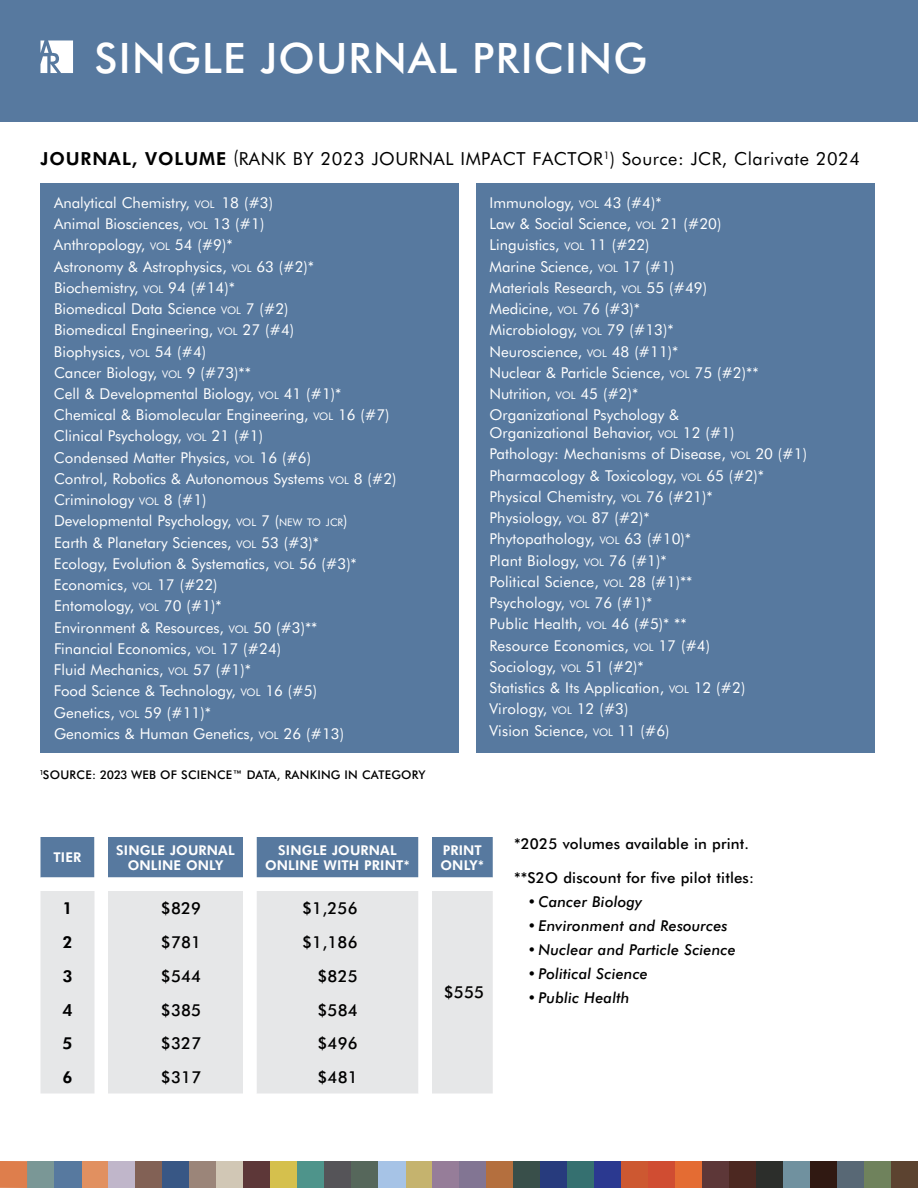
<style>
.page{position:relative;width:918px;height:1188px;background:#fff}
.page>*{position:absolute;margin:0;border:0;box-sizing:border-box;transform-origin:0 0}
.t1{font:500 42px "Futura BT";letter-spacing:.03em;color:#fff}
.t2{font:18px "Futura BT";letter-spacing:.03em;color:#000}
.t3{font:500 16.5px "Futura BT";letter-spacing:.01em;color:#000}
.t4{font:700 16.5px "Futura BT";color:#000}
.t5{font:15px/21.3px "Futura BT";color:#fff}
.t6{font:italic 500 15px "Futura BT";letter-spacing:.01em;color:#000}
.t7{font:500 15px "Futura BT";letter-spacing:.01em;color:#000}
.t8{font:700 13.5px/15px "Futura BT";letter-spacing:.01em;color:#fff;text-align:center}
.t9{font:500 12px "Futura BT";letter-spacing:.02em;color:#000}
.s1{font-weight:700}
.s2{font-size:10.5px}
.s3{font-style:inherit}
.s4{font-style:normal}
</style>
<div class="page">
<div style="left:81px;top:1161px;width:27px;height:27px;background:#e19060"></div>
<div style="left:54px;top:1161px;width:27px;height:27px;background:#57799f"></div>
<div style="left:27px;top:1161px;width:27px;height:27px;background:#7a9796"></div>
<div style="left:0;top:1161px;width:27px;height:27px;background:#de7e4c"></div>
<div style="left:270px;top:1161px;width:27px;height:27px;background:#d5c04d"></div>
<div style="left:243px;top:1161px;width:27px;height:27px;background:#5d3738"></div>
<div style="left:702px;top:1161px;width:27px;height:27px;background:#5d3738"></div>
<div style="left:729px;top:1161px;width:27px;height:27px;background:#4c2821"></div>
<div style="left:756px;top:1161px;width:27px;height:27px;background:#2c2e2b"></div>
<div style="left:783px;top:1161px;width:27px;height:27px;background:#70919f"></div>
<div style="left:810px;top:1161px;width:27px;height:27px;background:#301912"></div>
<div style="left:837px;top:1161px;width:27px;height:27px;background:#586875"></div>
<div style="left:864px;top:1161px;width:27px;height:27px;background:#6f825c"></div>
<div style="left:891px;top:1161px;width:27px;height:27px;background:#5c4330"></div>
<div style="left:189px;top:1161px;width:27px;height:27px;background:#9b8579"></div>
<div style="left:216px;top:1161px;width:27px;height:27px;background:#d1c7b5"></div>
<div style="left:162px;top:1161px;width:27px;height:27px;background:#385785"></div>
<div style="left:135px;top:1161px;width:27px;height:27px;background:#826155"></div>
<div style="left:108px;top:1161px;width:27px;height:27px;background:#c0b6ca"></div>
<div style="left:405px;top:1161px;width:27px;height:27px;background:#c5b36e"></div>
<div style="left:378px;top:1161px;width:27px;height:27px;background:#a6c3e6"></div>
<div style="left:351px;top:1161px;width:27px;height:27px;background:#56675b"></div>
<div style="left:324px;top:1161px;width:27px;height:27px;background:#555458"></div>
<div style="left:297px;top:1161px;width:27px;height:27px;background:#4e948b"></div>
<div style="left:540px;top:1161px;width:27px;height:27px;background:#273b7d"></div>
<div style="left:513px;top:1161px;width:27px;height:27px;background:#394f4a"></div>
<div style="left:486px;top:1161px;width:27px;height:27px;background:#b46f3e"></div>
<div style="left:459px;top:1161px;width:27px;height:27px;background:#827593"></div>
<div style="left:432px;top:1161px;width:27px;height:27px;background:#967d99"></div>
<div style="left:675px;top:1161px;width:27px;height:27px;background:#e46c33"></div>
<div style="left:648px;top:1161px;width:27px;height:27px;background:#d04d32"></div>
<div style="left:621px;top:1161px;width:27px;height:27px;background:#cd5831"></div>
<div style="left:594px;top:1161px;width:27px;height:27px;background:#2b3990"></div>
<div style="left:567px;top:1161px;width:27px;height:27px;background:#357070"></div>
<div style="left:0;top:0;width:918px;height:122px;background:#57799f"></div>
<div style="left:40px;top:183px;width:419px;height:569px;background:#57799f"></div>
<div style="left:476px;top:183px;width:398px;height:569px;background:#57799f"></div>
<svg style="left:40px;top:837px;width:453px;height:41px;background:#6987a9"></svg>
<div style="left:40px;top:891px;width:453px;height:203px;background:#e6e7e8"></div>
<svg style="left:243px;top:891px;width:189px;height:203px;background:#e9eaeb"></svg>
<svg style="left:40px;top:40px;width:33px;height:33px"></svg>
<h1 class="t1" style="left:94px;top:28px;width:554px">SINGLE JOURNAL PRICING</h1>
<p class="t2" style="left:40px;top:146px;width:821px"><span class="s1">JOURNAL, VOLUME</span> (RANK BY 2023 JOURNAL IMPACT FACTOR<sup>1</sup>) Source: JCR, Clarivate 2024</p>
<p class="t5" style="left:54px;top:191px;width:344px">Analytical Chemistry, <span class="s2">VOL</span> 18 (#3)<br>Animal Biosciences, <span class="s2">VOL</span> 13 (<span class="s3">#1</span>)<br>Anthropology, <span class="s2">VOL</span> 54 (<span class="s3">#9</span>)*<br>Astronomy &amp; Astrophysics, <span class="s2">VOL</span> 63 (<span class="s3">#2</span>)* Biochemistry, <span class="s2">VOL</span> 94 (<span class="s3">#14</span>)*<br>Biomedical Data Science <span class="s2">VOL</span> 7 (<span class="s3">#2</span>)<br>Biomedical Engineering, <span class="s2">VOL</span> 27 (<span class="s3">#4</span>)<br>Biophysics, <span class="s2">VOL</span> 54 (<span class="s3">#4</span>)<br>Cancer Biology, <span class="s2">VOL</span> 9 (<span class="s3">#73</span>)**<br>Cell &amp; Developmental Biology, <span class="s2">VOL</span> 41 (<span class="s3">#1</span>)* Chemical &amp; Biomolecular Engineering, <span class="s2">VOL</span> 16 (<span class="s3">#7</span>)<br>Clinical Psychology, <span class="s2">VOL</span> 21 (<span class="s3">#1</span>)<br>Condensed Matter Physics, <span class="s2">VOL</span> 16 (<span class="s3">#6</span>)<br>Control, Robotics &amp; Autonomous Systems <span class="s2">VOL</span> 8 (<span class="s3">#2</span>)<br>Criminology <span class="s2">VOL</span> 8 (<span class="s3">#1</span>)<br>Developmental Psychology, <span class="s2">VOL</span> 7 (<span class="s2">NEW TO JCR</span>)<br>Earth &amp; Planetary Sciences, <span class="s2">VOL</span> 53 (<span class="s3">#3</span>)*<br>Ecology, Evolution &amp; Systematics, <span class="s2">VOL</span> 56 (<span class="s3">#3</span>)* Economics, <span class="s2">VOL</span> 17 (<span class="s3">#22</span>)<br>Entomology, <span class="s2">VOL</span> 70 (<span class="s3">#1</span>)*<br>Environment &amp; Resources, <span class="s2">VOL</span> 50 (<span class="s3">#3</span>)**<br>Financial Economics, <span class="s2">VOL</span> 17 (<span class="s3">#24</span>)<br>Fluid Mechanics, <span class="s2">VOL</span> 57 (<span class="s3">#1</span>)*<br>Food Science &amp; Technology, <span class="s2">VOL</span> 16 (<span class="s3">#5</span>)<br>Genetics, <span class="s2">VOL</span> 59 (<span class="s3">#11</span>)*<br>Genomics &amp; Human Genetics, <span class="s2">VOL</span> 26 (<span class="s3">#13</span>)</p>
<p class="t5" style="left:489px;top:191px;width:271px">Immunology, <span class="s2">VOL</span> 43 (<span class="s3">#4</span>)*<br>Law &amp; Social Science, <span class="s2">VOL</span> 21 (<span class="s3">#20</span>)<br>Linguistics, <span class="s2">VOL</span> 11 (<span class="s3">#22</span>)<br>Marine Science, <span class="s2">VOL</span> 17 (<span class="s3">#1</span>)<br>Materials Research, <span class="s2">VOL</span> 55 (<span class="s3">#49</span>)<br>Medicine, <span class="s2">VOL</span> 76 (<span class="s3">#3</span>)*<br>Microbiology, <span class="s2">VOL</span> 79 (<span class="s3">#13</span>)*<br>Neuroscience, <span class="s2">VOL</span> 48 (<span class="s3">#11</span>)*<br>Nuclear &amp; Particle Science, <span class="s2">VOL</span> 75 (<span class="s3">#2</span>)**<br>Nutrition, <span class="s2">VOL</span> 45 (<span class="s3">#2</span>)*<br>Organizational Psychology &amp;</p>
<p class="t5" style="left:489px;top:422px;width:319px">Organizational Behavior, <span class="s2">VOL</span> 12 (<span class="s3">#1</span>)<br>Pathology: Mechanisms of Disease, <span class="s2">VOL</span> 20 (<span class="s3">#1</span>)<br>Pharmacology &amp; Toxicology, <span class="s2">VOL</span> 65 (<span class="s3">#2</span>)*<br>Physical Chemistry, <span class="s2">VOL</span> 76 (<span class="s3">#21</span>)*<br>Physiology, <span class="s2">VOL</span> 87 (<span class="s3">#2</span>)*<br>Phytopathology, <span class="s2">VOL</span> 63 (<span class="s3">#10</span>)*<br>Plant Biology, <span class="s2">VOL</span> 76 (<span class="s3">#1</span>)*<br>Political Science, <span class="s2">VOL</span> 28 (<span class="s3">#1</span>)**<br>Psychology, <span class="s2">VOL</span> 76 (<span class="s3">#1</span>)*<br>Public Health, <span class="s2">VOL</span> 46 (<span class="s3">#5</span>)* **<br>Resource Economics, <span class="s2">VOL</span> 17 (<span class="s3">#4</span>)<br>Sociology, <span class="s2">VOL</span> 51 (<span class="s3">#2</span>)*<br>Statistics &amp; Its Application, <span class="s2">VOL</span> 12 (<span class="s3">#2</span>)<br>Virology, <span class="s2">VOL</span> 12 (<span class="s3">#3</span>)<br>Vision Science, <span class="s2">VOL</span> 11 (<span class="s3">#6</span>)</p>
<p class="t9" style="left:40px;top:766px;width:387px"><sup>1</sup>SOURCE: 2023 WEB OF SCIENCE™ DATA, RANKING IN CATEGORY</p>
<p class="t8" style="left:54px;top:849px;width:29px">TIER</p>
<p class="t8" style="left:116px;top:842px;width:120px">SINGLE JOURNAL<br>ONLINE ONLY</p>
<p class="t8" style="left:265px;top:842px;width:146px">SINGLE JOURNAL<br>ONLINE WITH PRINT*</p>
<p class="t8" style="left:441px;top:842px;width:45px;text-align:left">PRINT<br>ONLY*</p>
<p class="t4" style="left:62px;top:897px;width:12px">1</p>
<p class="t3" style="left:161px;top:897px;width:42px">$829</p>
<p class="t3" style="left:302px;top:897px;width:57px">$1,256</p>
<p class="t4" style="left:62px;top:931px;width:12px">2</p>
<p class="t3" style="left:161px;top:931px;width:42px">$781</p>
<p class="t3" style="left:302px;top:931px;width:57px">$1,186</p>
<p class="t4" style="left:62px;top:964px;width:12px">3</p>
<p class="t3" style="left:161px;top:964px;width:42px">$544</p>
<p class="t3" style="left:317px;top:964px;width:42px">$825</p>
<p class="t4" style="left:62px;top:998px;width:12px">4</p>
<p class="t3" style="left:161px;top:998px;width:42px">$385</p>
<p class="t3" style="left:317px;top:998px;width:42px">$584</p>
<p class="t4" style="left:62px;top:1032px;width:12px">5</p>
<p class="t3" style="left:161px;top:1032px;width:42px">$327</p>
<p class="t3" style="left:317px;top:1032px;width:42px">$496</p>
<p class="t4" style="left:63px;top:1066px;width:12px">6</p>
<p class="t3" style="left:161px;top:1065px;width:42px">$317</p>
<p class="t3" style="left:317px;top:1065px;width:42px">$481</p>
<p class="t3" style="left:444px;top:981px;width:42px">$555</p>
<p class="t7" style="left:514px;top:833px;width:237px">*2025 volumes available in print.</p>
<p class="t7" style="left:514px;top:867px;width:242px">**S2O discount for five pilot titles:</p>
<p class="t6" style="left:528px;top:891px;width:116px"><span class="s4">•</span>Cancer Biology</p>
<p class="t6" style="left:528px;top:915px;width:202px"><span class="s4">•</span>Environment and Resources</p>
<p class="t6" style="left:528px;top:939px;width:210px"><span class="s4">•</span>Nuclear and Particle Science</p>
<p class="t6" style="left:528px;top:963px;width:122px"><span class="s4">•</span>Political Science</p>
<p class="t6" style="left:528px;top:987px;width:104px"><span class="s4">•</span>Public Health</p>
</div>
